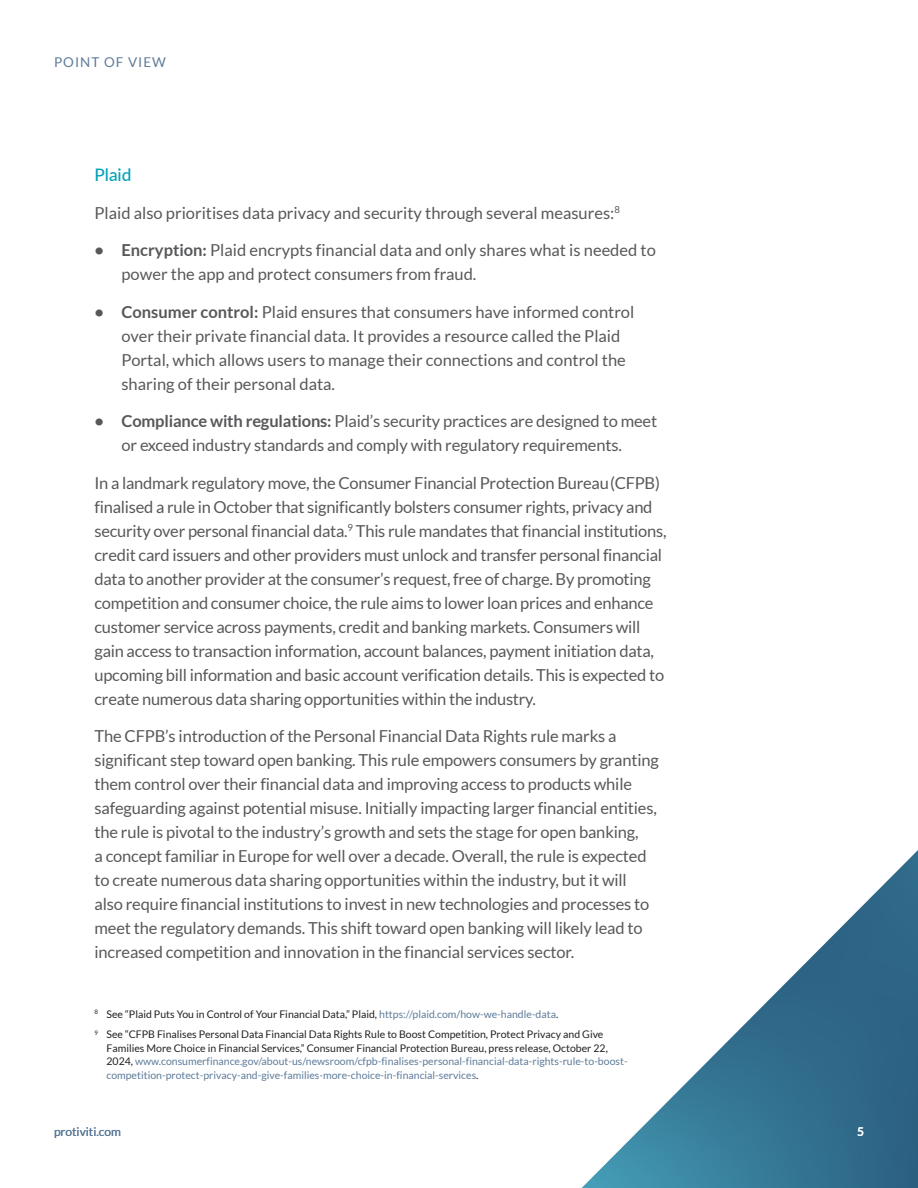
<style>
.page{position:relative;width:918px;height:1188px;background:#fff}
.page>*{position:absolute;margin:0;border:0;box-sizing:border-box;transform-origin:0 0}
.t1{font:500 17.25px "Lato";color:#00a2b8}
.t2{font:16.5px/24px "Lato";letter-spacing:-.01em;color:#57585a}
.t3{font:13.5px "Lato";letter-spacing:.075em;color:#5d7b9a}
.t4{font:12px "Lato";color:#5d7b9a}
.t5{font:600 12px "Lato";color:#fff}
.t6{font:10.5px/13.5px "Lato";color:#5d7b9a}
.t7{font:10.5px/20.2px "Lato";color:#231f20}
.s1{font-weight:700}
.s2{color:#5d7b9a}
.s3{color:#231f20}
</style>
<div class="page">
<img style="left:581px;top:850px;width:337px;height:338px">
<p class="t3" style="left:54px;top:55px;width:114px">POINT OF VIEW</p>
<p class="t1" style="left:94px;top:163px;width:39px">Plaid</p>
<p class="t2" style="left:94px;top:201px;width:527px">Plaid also prioritises data privacy and security through several measures:<sup>8</sup></p>
<p class="t2" style="left:122px;top:238px;width:536px;text-indent:-27px"><span class="s1">• Encryption:</span> Plaid encrypts financial data and only shares what is needed to power the app and protect consumers from fraud.</p>
<p class="t2" style="left:122px;top:300px;width:514px;text-indent:-27px"><span class="s1">• Consumer control:</span> Plaid ensures that consumers have informed control over their private financial data. It provides a resource called the Plaid Portal, which allows users to manage their connections and control the sharing of their personal data.</p>
<p class="t2" style="left:94px;top:409px;width:564px;text-align:center"><span class="s1">• Compliance with regulations:</span> Plaid’s security practices are designed to meet or exceed industry standards and comply with regulatory requirements.</p>
<p class="t2" style="left:94px;top:471px;width:574px">In a landmark regulatory move, the Consumer Financial Protection Bureau(CFPB) finalised a rule in October that significantly bolsters consumer rights, privacy and security over personal financial data.<sup>9</sup> This rule mandates that financial institutions, credit card issuers and other providers must unlock and transfer personal financial data to another provider at the consumer’s request, free of charge. By promoting competition and consumer choice, the rule aims to lower loan prices and enhance customer service across payments, credit and banking markets. Consumers will gain access to transaction information, account balances, payment initiation data, upcoming bill information and basic account verification details. This is expected to create numerous data sharing opportunities within the industry.</p>
<p class="t2" style="left:94px;top:724px;width:566px">The CFPB’s introduction of the Personal Financial Data Rights rule marks a significant step toward open banking. This rule empowers consumers by granting them control over their financial data and improving access to products while safeguarding against potential misuse. Initially impacting larger financial entities, the rule is pivotal to the industry’s growth and sets the stage for open banking,<br>a concept familiar in Europe for well over a decade. Overall, the rule is expected to create numerous data sharing opportunities within the industry, but it will also require financial institutions to invest in new technologies and processes to meet the regulatory demands. This shift toward open banking will likely lead to increased competition and innovation in the financial services sector.</p>
<p class="t7" style="left:94px;top:1004px;width:510px"><sup>8</sup> See “Plaid Puts You in Control of Your Financial Data,” Plaid, <span class="s2">https://plaid.com/how-we-handle-data</span>.<br><sup>9</sup> See “CFPB Finalises Personal Data Financial Data Rights Rule to Boost Competition, Protect Privacy and Give</p>
<p class="t6" style="left:106px;top:1041px;width:523px"><span class="s3">Families More Choice in Financial Services,” Consumer Financial Protection Bureau, press release, October 22,<br>2024,</span> www.consumerfinance.gov/about-us/newsroom/cfpb-finalises-personal-financial-data-rights-rule-to-boost&shy;competition-protect-privacy-and-give-families-more-choice-in-financial-services<span class="s3">.</span></p>
<p class="t4" style="left:54px;top:1125px;width:69px">protiviti.com</p>
<p class="t5" style="left:857px;top:1123px;width:8px">5</p>
</div>
